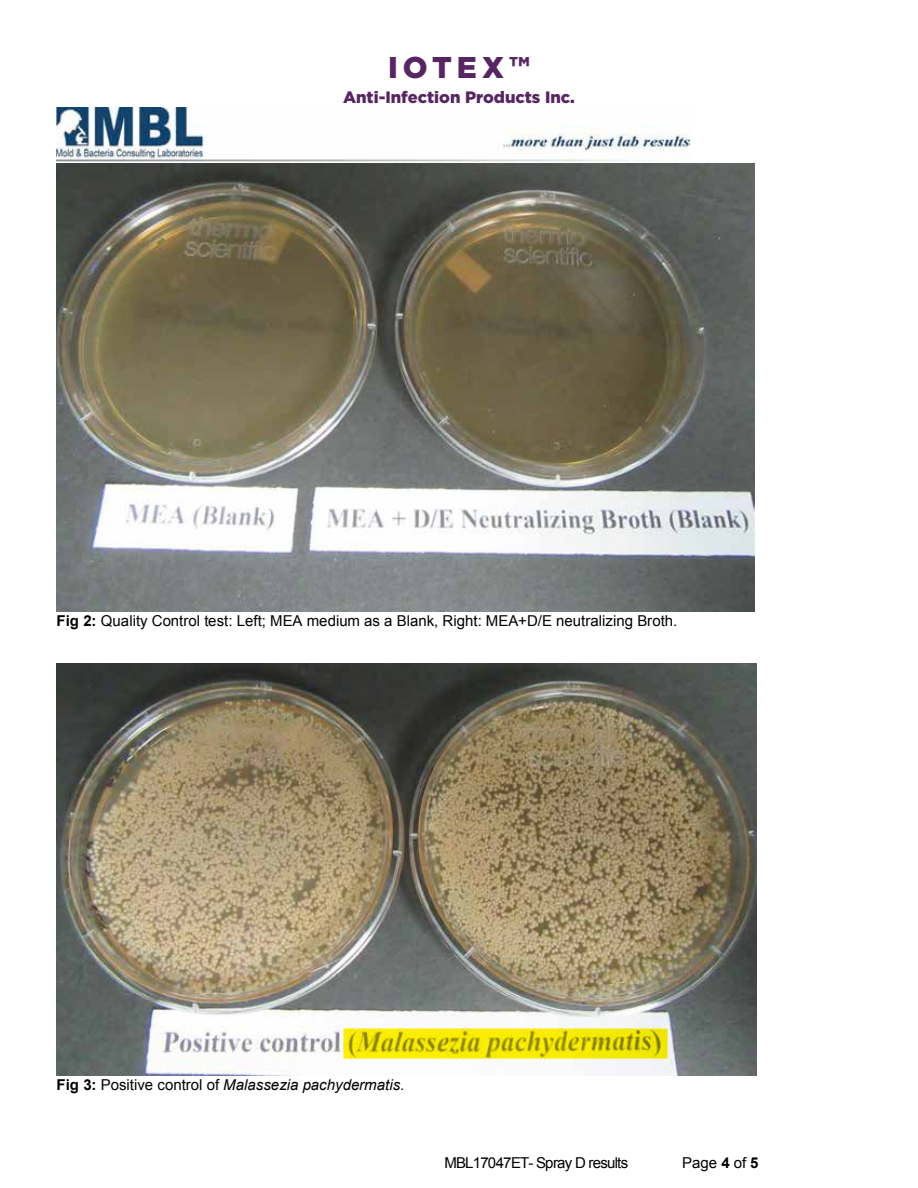
<style>
.page{position:relative;width:918px;height:1188px;background:#fff}
.page>*{position:absolute;margin:0;border:0;box-sizing:border-box;transform-origin:0 0}
.t1{font:900 30px "Gotham";letter-spacing:.17em;color:#572662}
.t2{font:900 16.5px "Gotham";color:#572662}
.t3{font:15px "Arial";color:#000}
.t4{font:italic 15px "Arial";color:#000}
.t5{font:15px "Arial";letter-spacing:-.055em;color:#000}
.s1{font-weight:700}
.s2{font-weight:700;font-style:normal}
.s3{font-style:normal}
</style>
<div class="page">
<img style="left:56px;top:108px;width:633px;height:54px">
<img style="left:56px;top:163px;width:699px;height:449px">
<img style="left:56px;top:664px;width:701px;height:411px">
<svg style="left:344px;top:1029px;width:324px;height:30px;fill:#f4e900"></svg>
<h1 class="t1" style="left:388px;top:47px;width:143px">IOTEX™</h1>
<p class="t2" style="left:343px;top:86px;width:233px">Anti-Infection Products Inc.</p>
<p class="t3" style="left:56px;top:611px;width:622px"><span class="s1">Fig 2:</span> Quality Control test: Left; MEA medium as a Blank, Right: MEA+D/E neutralizing Broth.</p>
<p class="t4" style="left:56px;top:1075px;width:350px"><span class="s2">Fig 3:</span> <span class="s3">Positive control of</span> Malassezia pachydermatis.</p>
<p class="t5" style="left:444px;top:1153px;width:185px">MBL17047ET- Spray D results</p>
<p class="t3" style="left:682px;top:1153px;width:78px">Page <span class="s1">4</span> of <span class="s1">5</span></p>
</div>
